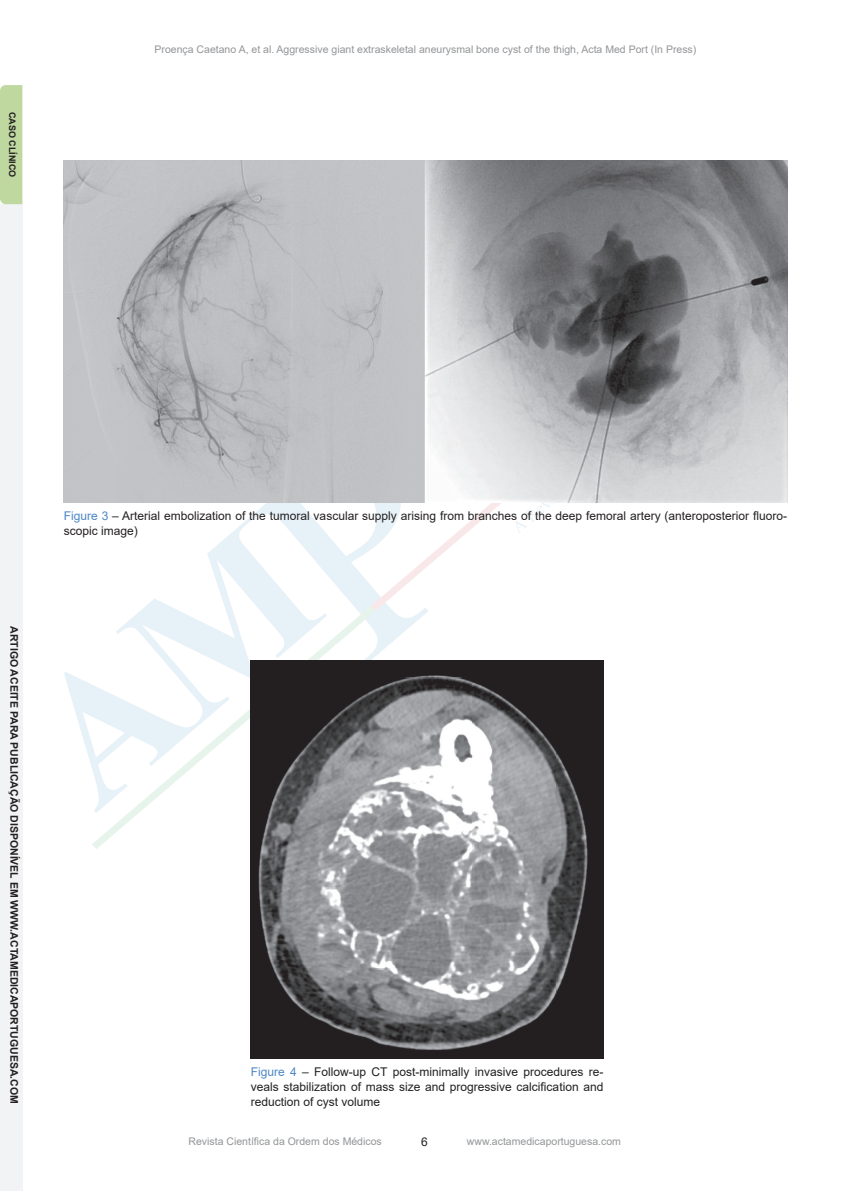
<style>
.page{position:relative;width:851px;height:1191px;background:#fff}
.page>*{position:absolute;margin:0;border:0;box-sizing:border-box;transform-origin:0 0}
.t1{font:12px/15px "Arial";color:#231f20}
.t2{font:10.5px "Arial";color:#939598}
.t3{font:700 10.5px "Arial";color:#231f20}
.t4{font:700 9px "Arial";color:#231f20}
.s1{color:#4d87c6}
</style>
<div class="page">
<svg style="left:146px;top:522px;width:99px;height:84px"></svg>
<svg style="left:64px;top:672px;width:28px;height:95px"></svg>
<svg style="left:245px;top:503px;width:359px;height:160px"></svg>
<svg style="left:92px;top:606px;width:283px;height:243px"></svg>
<svg style="left:371px;top:503px;width:233px;height:108px"></svg>
<div style="left:0;top:204px;width:22px;height:987px;background:#f2f3f4"></div>
<div style="left:0;top:85px;width:22px;height:119px;background:#bed8a0"></div>
<img style="left:64px;top:161px;width:723px;height:342px">
<img style="left:251px;top:661px;width:352px;height:397px">
<p class="t4" style="left:19px;top:112px;width:67px;rotate:90deg">CASO CLÍNICO</p>
<p class="t2" style="left:155px;top:42px;width:543px">Proença Caetano A, et al. Aggressive giant extraskeletal aneurysmal bone cyst of the thigh, Acta Med Port (In Press)</p>
<p class="t3" style="left:21px;top:626px;width:479px;rotate:90deg">ARTIGO ACEITE PARA PUBLICAÇÃO DISPONÍVEL EM WWW.ACTAMEDICAPORTUGUESA.COM</p>
<p class="t1" style="left:64px;top:508px;width:725px"><span class="s1">Figure 3</span> – Arterial embolization of the tumoral vascular supply arising from branches of the deep femoral artery (anteroposterior fluoro&shy;scopic image)</p>
<p class="t1" style="left:251px;top:1064px;width:354px;text-align:justify"><span class="s1">Figure 4</span> – Follow-up CT post-minimally invasive procedures re&shy;veals stabilization of mass size and progressive calcification and reduction of cyst volume</p>
<p class="t2" style="left:189px;top:1134px;width:195px">Revista Científica da Ordem dos Médicos</p>
<p class="t1" style="left:421px;top:1134px;width:8px">6</p>
<p class="t2" style="left:467px;top:1134px;width:156px">www.actamedicaportuguesa.com</p>
</div>
